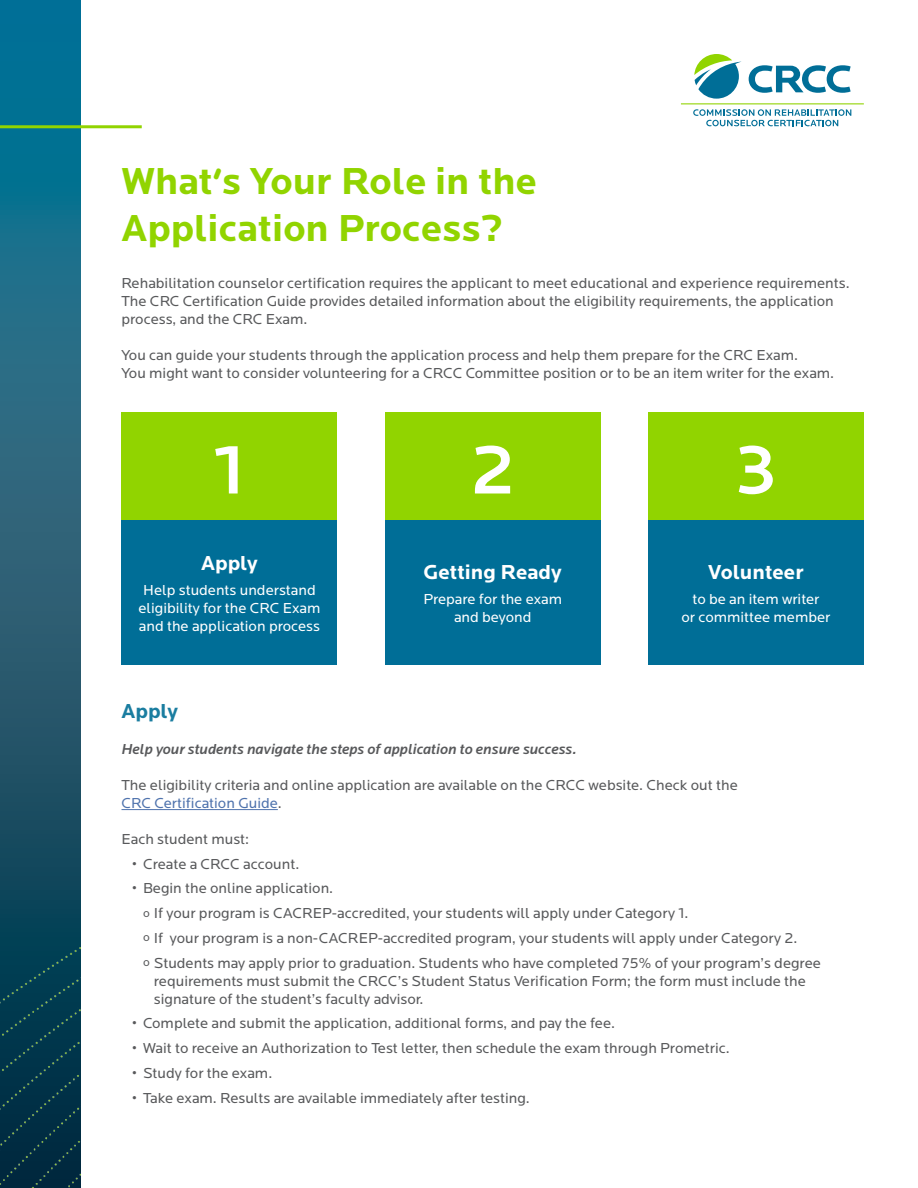
<style>
.page{position:relative;width:918px;height:1188px;background:#fff}
.page>*{position:absolute;margin:0;border:0;box-sizing:border-box;transform-origin:0 0}
.t1{font:500 72px "Locator";color:#fff}
.t2{font:700 39px/46.8px "Locator";color:#91d400}
.t3{font:700 21px "Locator";color:#fff}
.t4{font:700 21px "Locator";color:#1a7da0}
.t5{font:15px/18px "Locator";color:#58595b}
.t6{font:15px/18px "Locator";color:#fff;text-align:center}
.t7{font:italic 500 15px "Locator";color:#58595b}
.s1{font-family:"Eurofurencebold";font-weight:400}
.s2{color:#4f73ad}
.s3{font-size:12px}
</style>
<div class="page">
<svg style="left:0;top:0;width:81px;height:667px;background:#1c6a85"></svg>
<img style="left:0;top:667px;width:81px;height:521px">
<hr style="left:0;top:125px;width:142px;height:3px;background:#91d400">
<svg style="left:694px;top:54px;width:47px;height:45px"></svg>
<svg style="left:749px;top:65px;width:102px;height:28px"></svg>
<svg style="left:693px;top:109px;width:158px;height:17px"></svg>
<hr style="left:681px;top:103px;width:183px;height:1px;background:#91d400">
<hr style="left:122px;top:809px;width:156px;height:1px;background:#4f73ad">
<div style="left:122px;top:412px;width:216px;height:108px;background:#91d400"></div>
<div style="left:385px;top:412px;width:216px;height:108px;background:#91d400"></div>
<div style="left:648px;top:412px;width:216px;height:108px;background:#91d400"></div>
<div style="left:122px;top:520px;width:216px;height:145px;background:#006e97"></div>
<div style="left:385px;top:520px;width:216px;height:145px;background:#006e97"></div>
<div style="left:648px;top:520px;width:216px;height:145px;background:#006e97"></div>
<h2 class="t2" style="left:122px;top:159px;width:417px">What<span class="s1">'</span>s Your Role in the<br>Application Process?</h2>
<p class="t5" style="left:122px;top:274px;width:730px">Rehabilitation counselor certification requires the applicant to meet educational and experience requirements.<br>The CRC Certification Guide provides detailed information about the eligibility requirements, the application process, and the CRC Exam.</p>
<p class="t5" style="left:122px;top:346px;width:714px">You can guide your students through the application process and help them prepare for the CRC Exam.<br>You might want to consider volunteering for a CRCC Committee position or to be an item writer for the exam.</p>
<h1 class="t1" style="left:214px;top:428px;width:33px">1</h1>
<h1 class="t1" style="left:470px;top:428px;width:47px">2</h1>
<h1 class="t1" style="left:735px;top:428px;width:43px">3</h1>
<h3 class="t3" style="left:201px;top:551px;width:58px">Apply</h3>
<p class="t6" style="left:138px;top:581px;width:184px">Help students understand eligibility for the CRC Exam and the application process</p>
<h3 class="t3" style="left:424px;top:560px;width:140px">Getting Ready</h3>
<p class="t6" style="left:423px;top:590px;width:140px">Prepare for the exam and beyond</p>
<h3 class="t3" style="left:708px;top:560px;width:97px">Volunteer</h3>
<p class="t6" style="left:682px;top:590px;width:150px">to be an item writer<br>or committee member</p>
<h3 class="t4" style="left:122px;top:699px;width:58px">Apply</h3>
<p class="t7" style="left:122px;top:740px;width:457px">Help your students navigate the steps of application to ensure success.</p>
<p class="t5" style="left:122px;top:776px;width:618px">The eligibility criteria and online application are available on the CRCC website. Check out the<br><span class="s2">CRC Certification Guide</span>.</p>
<p class="t5" style="left:122px;top:830px;width:129px">Each student must:</p>
<p class="t5" style="left:132px;top:855px;width:169px">• Create a CRCC account.</p>
<p class="t5" style="left:143px;top:876px;width:679px;line-height:24.8px;text-indent:-11px">• Begin the online application.<br><span class="s3">o</span> If your program is CACREP-accredited, your students will apply under Category 1.<br><span class="s3">o</span> If your program is a non-CACREP-accredited program, your students will apply under Category 2.<br><span class="s3">o</span> Students may apply prior to graduation. Students who have completed 75% of your program’s degree</p>
<p class="t5" style="left:154px;top:972px;width:654px">requirements must submit the CRCC’s Student Status Verification Form; the form must include the signature of the student’s faculty advisor.</p>
<p class="t5" style="left:132px;top:1014px;width:484px">• Complete and submit the application, additional forms, and pay the fee.</p>
<p class="t5" style="left:132px;top:1039px;width:599px">• Wait to receive an Authorization to Test letter, then schedule the exam through Prometric.</p>
<p class="t5" style="left:132px;top:1064px;width:141px">• Study for the exam.</p>
<p class="t5" style="left:132px;top:1089px;width:399px">• Take exam. Results are available immediately after testing.</p>
</div>
